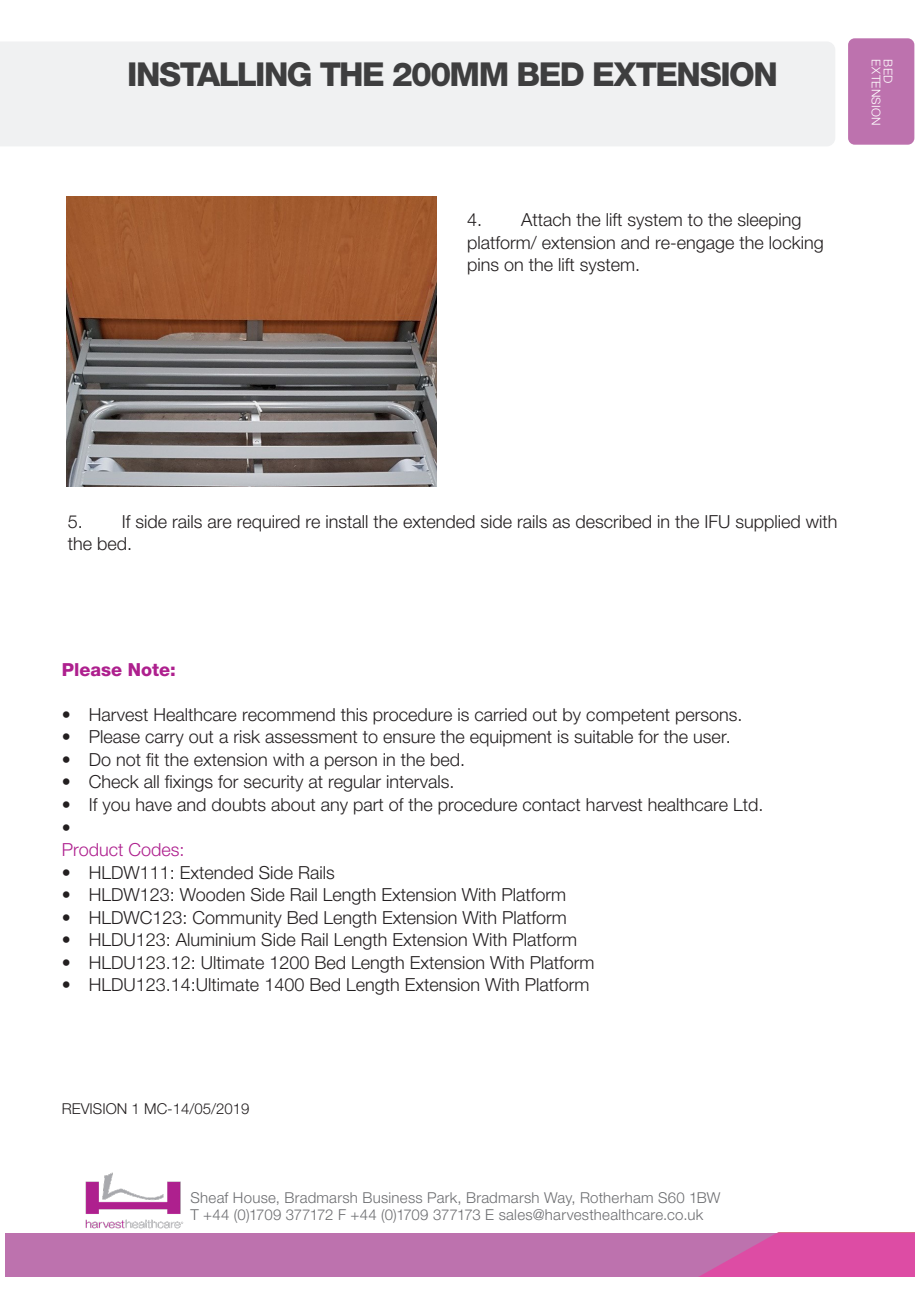
<style>
.page{position:relative;width:919px;height:1289px;background:#fff}
.page>*{position:absolute;margin:0;border:0;box-sizing:border-box;transform-origin:0 0}
.t1{font:800 33px "Helvetica Neue";letter-spacing:-.045em;color:#3e3e3f}
.t2{font:300 18px/22.5px "Helvetica Neue";color:#231f20}
.t3{font:300 18px "Helvetica Neue";color:#ae208e}
.t4{font:800 18px "Helvetica Neue";color:#ae208e}
.t5{font:300 15px/16.5px "Helvetica Neue";letter-spacing:.015em;color:#6c6d70}
.t6{font:300 15px "Helvetica Neue";color:#231f20}
.t7{font:300 12px "Helvetica Neue";letter-spacing:.015em;color:#fff}
</style>
<div class="page">
<img style="left:67px;top:197px;width:369px;height:290px">
<div style="left:0;top:42px;width:835px;height:104px;background:#f0f1f2"></div>
<div style="left:848px;top:38px;width:66px;height:107px;background:#bd72ae"></div>
<svg style="left:6px;top:1232px;width:908px;height:44px;background:#c46dad"></svg>
<img style="left:76px;top:1172px;width:113px;height:61px">
<p class="t1" style="left:127px;top:54px;width:652px">INSTALLING THE 200MM BED EXTENSION</p>
<p class="t2" style="left:467px;top:208px;width:336px">4. Attach the lift system to the sleeping</p>
<p class="t2" style="left:467px;top:230px;width:358px">platform/ extension and re-engage the locking pins on the lift system.</p>
<p class="t7" style="left:883px;top:59px;width:67px;rotate:90deg">EXTENSION</p>
<p class="t7" style="left:895px;top:59px;width:25px;rotate:90deg">BED</p>
<p class="t2" style="left:68px;top:509px;width:771px">5. If side rails are required re install the extended side rails as described in the IFU supplied with the bed.</p>
<p class="t4" style="left:62px;top:658px;width:116px">Please Note:</p>
<p class="t2" style="left:62px;top:703px;width:682px">• Harvest Healthcare recommend this procedure is carried out by competent persons.</p>
<p class="t2" style="left:62px;top:725px;width:670px">• Please carry out a risk assessment to ensure the equipment is suitable for the user.</p>
<p class="t2" style="left:62px;top:748px;width:405px">• Do not fit the extension with a person in the bed.</p>
<p class="t2" style="left:62px;top:770px;width:394px">• Check all fixings for security at regular intervals.</p>
<p class="t2" style="left:62px;top:793px;width:703px">• If you have and doubts about any part of the procedure contact harvest healthcare Ltd.</p>
<p class="t2" style="left:62px;top:815px;width:10px">•</p>
<p class="t3" style="left:62px;top:838px;width:124px">Product Codes:</p>
<p class="t2" style="left:62px;top:860px;width:274px">• HLDW111: Extended Side Rails</p>
<p class="t2" style="left:62px;top:883px;width:506px">• HLDW123: Wooden Side Rail Length Extension With Platform</p>
<p class="t2" style="left:62px;top:905px;width:506px">• HLDWC123: Community Bed Length Extension With Platform</p>
<p class="t2" style="left:62px;top:928px;width:517px">• HLDU123: Aluminium Side Rail Length Extension With Platform</p>
<p class="t2" style="left:62px;top:950px;width:534px">• HLDU123.12: Ultimate 1200 Bed Length Extension With Platform</p>
<p class="t2" style="left:62px;top:973px;width:529px">• HLDU123.14:Ultimate 1400 Bed Length Extension With Platform</p>
<p class="t6" style="left:62px;top:1099px;width:189px">REVISION 1 MC-14/05/2019</p>
<p class="t5" style="left:190px;top:1189px;width:531px">Sheaf House, Bradmarsh Business Park, Bradmarsh Way, Rotherham S60 1BW<br>T +44 (0)1709 377172 F +44 (0)1709 377173 E sales@harvesthealthcare.co.uk</p>
</div>
